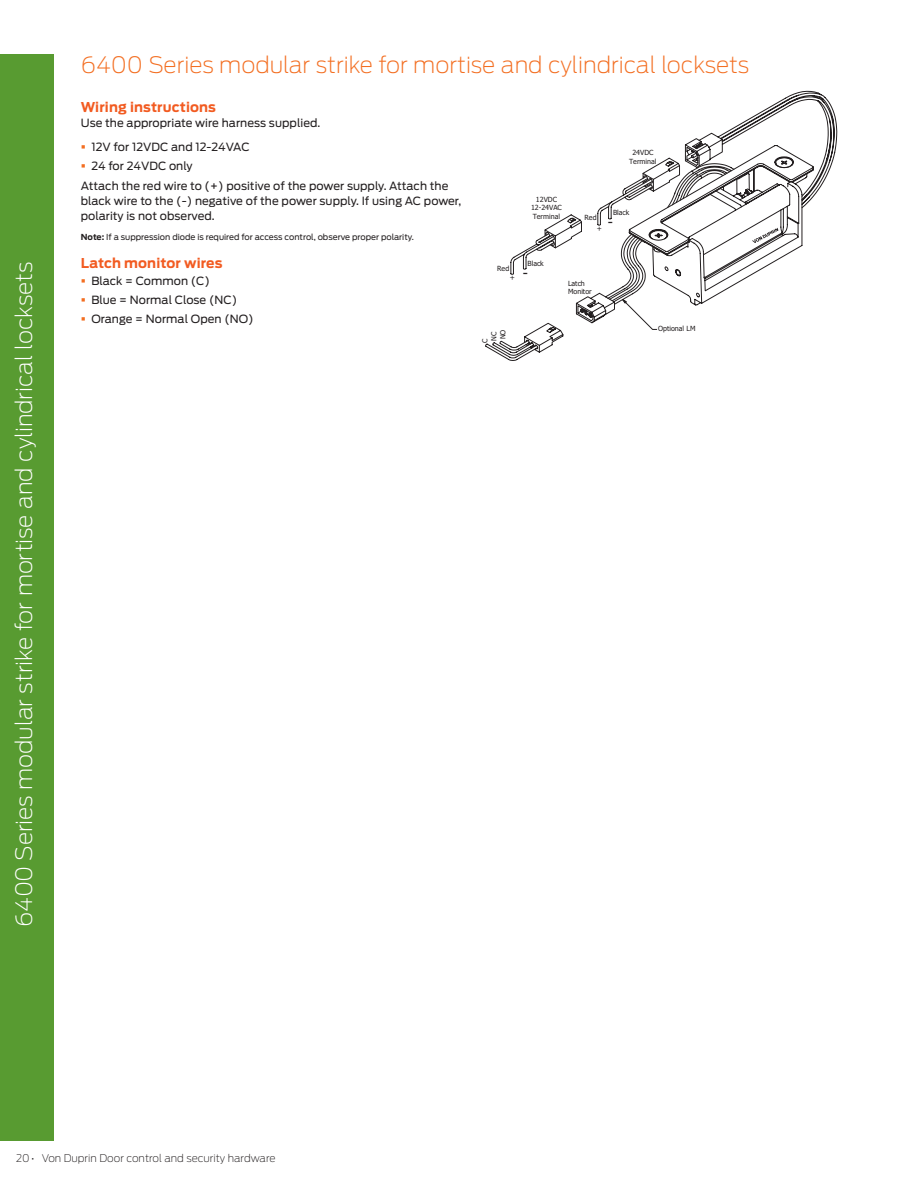
<style>
.page{position:relative;width:918px;height:1188px;background:#fff}
.page>*{position:absolute;margin:0;border:0;box-sizing:border-box;transform-origin:0 0}
.page_heads{font:200 22.5px "Antenna";color:#f36e21}
.t1{font:200 22.5px "Antenna";letter-spacing:-.01em;color:#fff}
.Chart_Subhead_9_11_o{font:700 13.5px "Antenna";letter-spacing:.01em;color:#f25b21}
._7_5_10_AntReg{font:11.25px/15px "Antenna";letter-spacing:.005em;color:#231f20}
.t2{font:200 10.5px "Antenna";color:#231f20}
.Note_5_5_7_5pt{font:8.25px "Antenna";color:#231f20}
.t3{font:7.05px/8.6px "Tahoma";color:#231f20}
.s1{color:#f36e21}
.s2{font-weight:700}
.s3{font-weight:500;font-size:12.75px;color:#fff}
</style>
<div class="page">
<div style="left:0;top:54px;width:54px;height:1087px;background:#589b31"></div>
<svg style="left:685px;top:91px;width:152px;height:105px"></svg>
<svg style="left:485px;top:196px;width:136px;height:165px"></svg>
<svg style="left:621px;top:145px;width:193px;height:185px"></svg>
<p class="t1" style="left:10px;top:927px;width:667px;rotate:-90deg">6400 Series modular strike for mortise and cylindrical locksets</p>
<p class="page_heads" style="left:81px;top:51px;width:670px">6400 Series modular strike for mortise and cylindrical locksets</p>
<p class="Chart_Subhead_9_11_o" style="left:81px;top:98px;width:137px">Wiring instructions</p>
<p class="_7_5_10_AntReg" style="left:81px;top:115px;width:241px">Use the appropriate wire harness supplied.</p>
<p class="_7_5_10_AntReg" style="left:81px;top:139px;width:170px"><span class="s1">▪</span> 12V for 12VDC and 12-24VAC</p>
<p class="_7_5_10_AntReg" style="left:81px;top:159px;width:113px"><span class="s1">▪</span> 24 for 24VDC only</p>
<p class="_7_5_10_AntReg" style="left:81px;top:178px;width:382px">Attach the red wire to (+) positive of the power supply. Attach the black wire to the (-) negative of the power supply. If using AC power, polarity is not observed.</p>
<p class="Note_5_5_7_5pt" style="left:81px;top:231px;width:335px"><span class="s2">Note:</span> If a suppression diode is required for access control, observe proper polarity.</p>
<p class="Chart_Subhead_9_11_o" style="left:81px;top:254px;width:143px">Latch monitor wires</p>
<p class="_7_5_10_AntReg" style="left:81px;top:273px;width:131px"><span class="s1">▪</span> Black = Common (C)</p>
<p class="_7_5_10_AntReg" style="left:81px;top:292px;width:158px"><span class="s1">▪</span> Blue = Normal Close (NC)</p>
<p class="_7_5_10_AntReg" style="left:81px;top:311px;width:174px"><span class="s1">▪</span> Orange = Normal Open (NO)</p>
<p class="t3" style="left:629px;top:148px;width:29px;text-align:center">24VDC<br>Terminal</p>
<p class="t3" style="left:531px;top:194px;width:32px;text-align:center">12VDC<br>12-24VAC<br>Terminal</p>
<p class="t3" style="left:613px;top:208px;width:18px">Black</p>
<p class="t3" style="left:585px;top:213px;width:14px">Red</p>
<p class="t3" style="left:597px;top:224px;width:18px">+ <sup>-</sup></p>
<p class="t3" style="left:497px;top:263px;width:14px">Red</p>
<p class="t3" style="left:510px;top:255px;width:35px;line-height:14.7px;text-indent:18px">Black + <sup>-</sup></p>
<p class="t3" style="left:568px;top:278px;width:25px">Latch<br>Monitor</p>
<p class="t3" style="left:658px;top:324px;width:39px">Optional LM</p>
<p class="t3" style="left:498px;top:339px;width:11px;rotate:-90deg">NO</p>
<p class="t3" style="left:489px;top:341px;width:11px;rotate:-90deg">NC</p>
<p class="t3" style="left:480px;top:343px;width:6px;rotate:-90deg">C</p>
<p class="t2" style="left:16px;top:1151px;width:261px">20<span class="s3">20</span>• Von Duprin Door control and security hardware</p>
</div>
